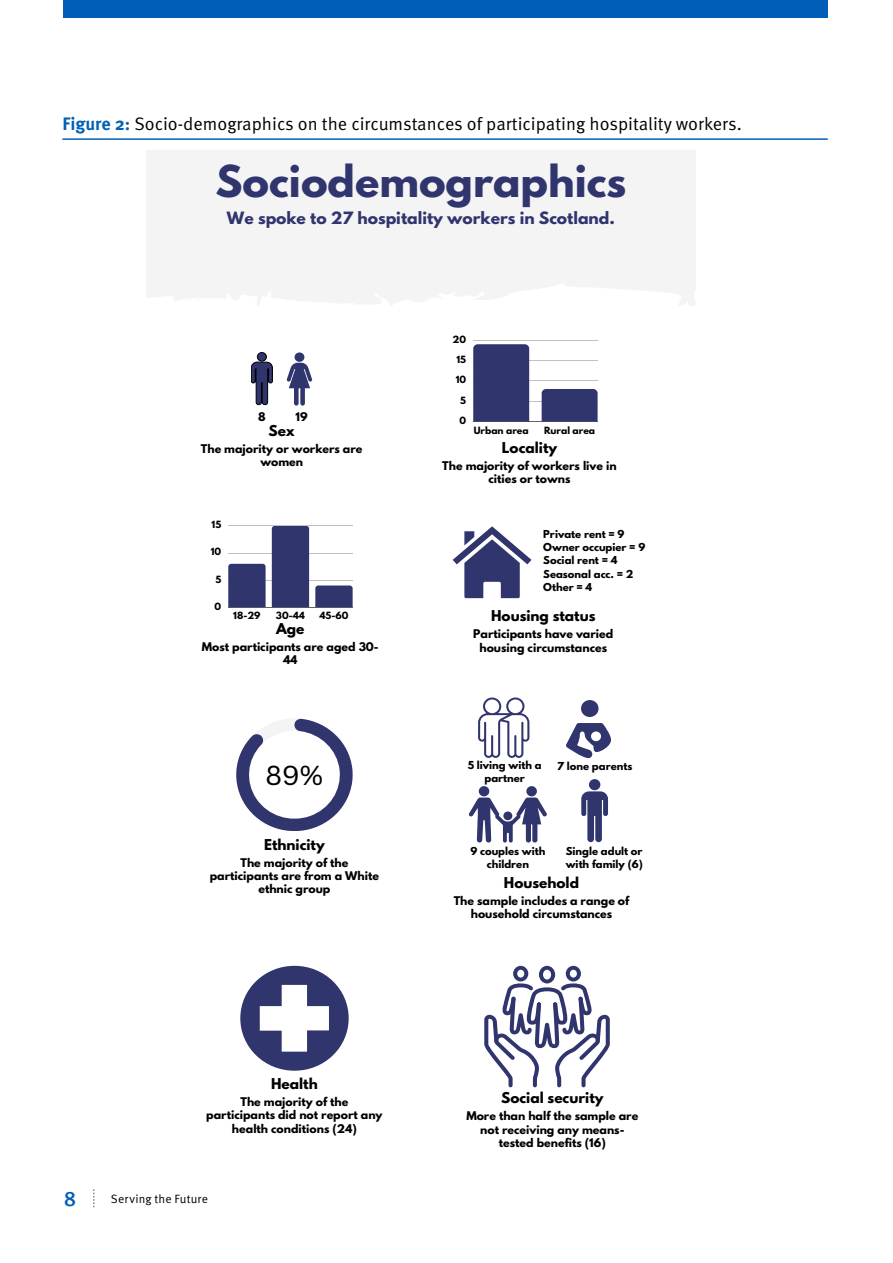
<style>
.page{position:relative;width:893px;height:1263px;background:#fff}
.page>*{position:absolute;margin:0;border:0;box-sizing:border-box;transform-origin:0 0}
.t1{font:700 39px "League Spartan";color:#31356e}
.t2{font:26.7px "Canva Sans";color:#000}
.t3{font:500 21px "Meta Pro";color:#015eb8}
.t4{font:18px "Meta Pro Norm";color:#000}
.t5{font:700 15px "League Spartan";color:#31356e}
.t6{font:700 13.35px "League Spartan";color:#000}
.t7{font:12px "Meta Pro Norm";letter-spacing:.015em;color:#000}
.t8{font:700 10.65px/13.4px "League Spartan";color:#000;text-align:center}
.t9{font:700 9.75px/13.2px "League Spartan";color:#000}
.t10{font:700 8.85px "League Spartan";color:#000}
.s1{font-family:"Meta Pro";font-weight:700;color:#0260b8}
</style>
<div class="page">
<div style="left:64px;top:0;width:764px;height:18px;background:#015eb8"></div>
<svg style="left:93px;top:1189px;width:1px;height:18px"></svg>
<hr style="left:62px;top:138px;width:766px;height:2px;background:#0260b8">
<div style="left:147px;top:151px;width:548px;height:154px;background:#f4f4f4"></div>
<hr style="left:473px;top:340px;width:125px;height:1px;background:#000">
<hr style="left:473px;top:360px;width:125px;height:1px;background:#000">
<hr style="left:473px;top:381px;width:125px;height:1px;background:#000">
<hr style="left:473px;top:401px;width:125px;height:1px;background:#000">
<hr style="left:473px;top:421px;width:125px;height:1px;background:#000">
<div style="left:473px;top:344px;width:56px;height:78px;background:#31356e"></div>
<div style="left:542px;top:389px;width:56px;height:33px;background:#31356e"></div>
<div style="left:257px;top:352px;width:9px;height:9px;background:#31356e;border-radius:50%"></div>
<div style="left:257px;top:352px;width:9px;height:9px;border:1px solid #000;border-radius:50%"></div>
<svg style="left:251px;top:362px;width:21px;height:44px"></svg>
<div style="left:295px;top:352px;width:9px;height:10px;background:#31356e;border-radius:50%"></div>
<svg style="left:287px;top:363px;width:25px;height:43px"></svg>
<svg style="left:566px;top:723px;width:45px;height:35px"></svg>
<svg style="left:581px;top:700px;width:17px;height:17px"></svg>
<div style="left:526px;top:786px;width:11px;height:10px;background:#31356e;border-radius:50%"></div>
<div style="left:479px;top:786px;width:10px;height:10px;background:#31356e;border-radius:50%"></div>
<svg style="left:469px;top:797px;width:78px;height:45px"></svg>
<hr style="left:228px;top:526px;width:125px;height:1px;background:#000">
<hr style="left:228px;top:553px;width:125px;height:1px;background:#000">
<hr style="left:228px;top:580px;width:125px;height:1px;background:#000">
<hr style="left:228px;top:607px;width:125px;height:1px;background:#000">
<div style="left:228px;top:564px;width:38px;height:43px;background:#31356e"></div>
<div style="left:272px;top:526px;width:37px;height:81px;background:#31356e"></div>
<svg style="left:315px;top:585px;width:38px;height:22px"></svg>
<svg style="left:453px;top:526px;width:78px;height:72px"></svg>
<svg style="left:478px;top:697px;width:51px;height:61px"></svg>
<svg style="left:236px;top:718px;width:117px;height:113px"></svg>
<div style="left:589px;top:779px;width:11px;height:11px;background:#31356e;border-radius:50%"></div>
<svg style="left:581px;top:791px;width:27px;height:51px"></svg>
<svg style="left:240px;top:966px;width:109px;height:105px"></svg>
<svg style="left:484px;top:966px;width:126px;height:121px"></svg>
<h3 class="t4" style="left:62px;top:110px;width:681px"><span class="s1">Figure 2:</span> Socio-demographics on the circumstances of participating hospitality workers.</h3>
<h1 class="t1" style="left:215px;top:151px;width:412px">Sociodemographics</h1>
<h3 class="t5" style="left:227px;top:206px;width:389px">We spoke to 27 hospitality workers in Scotland.</h3>
<p class="t10" style="left:453px;top:332px;width:15px">20</p>
<p class="t10" style="left:457px;top:352px;width:11px">15</p>
<p class="t10" style="left:456px;top:373px;width:12px">10</p>
<p class="t10" style="left:460px;top:393px;width:7px">5</p>
<p class="t8" style="left:258px;top:410px;width:9px">8</p>
<p class="t8" style="left:296px;top:410px;width:14px">19</p>
<p class="t10" style="left:459px;top:413px;width:8px">0</p>
<p class="t8" style="left:201px;top:442px;width:163px">The majority or workers are women</p>
<p class="t6" style="left:268px;top:420px;width:28px">Sex</p>
<p class="t10" style="left:474px;top:423px;width:56px">Urban area</p>
<p class="t10" style="left:544px;top:423px;width:53px">Rural area</p>
<p class="t6" style="left:502px;top:437px;width:57px">Locality</p>
<p class="t8" style="left:442px;top:458px;width:176px">The majority of workers live in cities or towns</p>
<p class="t10" style="left:212px;top:518px;width:11px">15</p>
<p class="t10" style="left:211px;top:545px;width:12px">10</p>
<p class="t10" style="left:215px;top:572px;width:7px">5</p>
<p class="t10" style="left:215px;top:599px;width:8px">0</p>
<p class="t9" style="left:543px;top:527px;width:104px">Private rent = 9<br>Owner occupier = 9<br>Social rent = 4<br>Seasonal acc. = 2<br>Other = 4</p>
<p class="t6" style="left:491px;top:606px;width:106px">Housing status</p>
<p class="t10" style="left:233px;top:609px;width:29px">18-29</p>
<p class="t10" style="left:276px;top:609px;width:30px">30-44</p>
<p class="t10" style="left:319px;top:609px;width:30px">45-60</p>
<p class="t6" style="left:276px;top:618px;width:30px">Age</p>
<p class="t8" style="left:473px;top:627px;width:142px">Participants have varied housing circumstances</p>
<p class="t8" style="left:202px;top:639px;width:178px">Most participants are aged 30-<br>44</p>
<h2 class="t2" style="left:266px;top:759px;width:59px">89%</h2>
<p class="t6" style="left:264px;top:834px;width:62px">Ethnicity</p>
<p class="t8" style="left:210px;top:855px;width:171px">The majority of the participants are from a White ethnic group</p>
<p class="t6" style="left:271px;top:1073px;width:48px">Health</p>
<p class="t8" style="left:206px;top:1095px;width:178px">The majority of the participants did not report any health conditions (24)</p>
<h3 class="t3" style="left:64px;top:1182px;width:14px">8</h3>
<p class="t7" style="left:111px;top:1190px;width:99px">Serving the Future</p>
<p class="t9" style="left:468px;top:758px;width:76px;text-align:center">5 living with a partner</p>
<p class="t9" style="left:557px;top:759px;width:77px">7 lone parents</p>
<p class="t9" style="left:470px;top:844px;width:77px;text-align:center">9 couples with children</p>
<p class="t9" style="left:566px;top:844px;width:79px">Single adult or with family (6)</p>
<p class="t6" style="left:504px;top:872px;width:77px">Household</p>
<p class="t8" style="left:454px;top:893px;width:177px">The sample includes a range of household circumstances</p>
<p class="t6" style="left:501px;top:1087px;width:104px">Social security</p>
<p class="t8" style="left:466px;top:1109px;width:174px">More than half the sample are not receiving any means&shy;tested benefits (16)</p>
</div>
